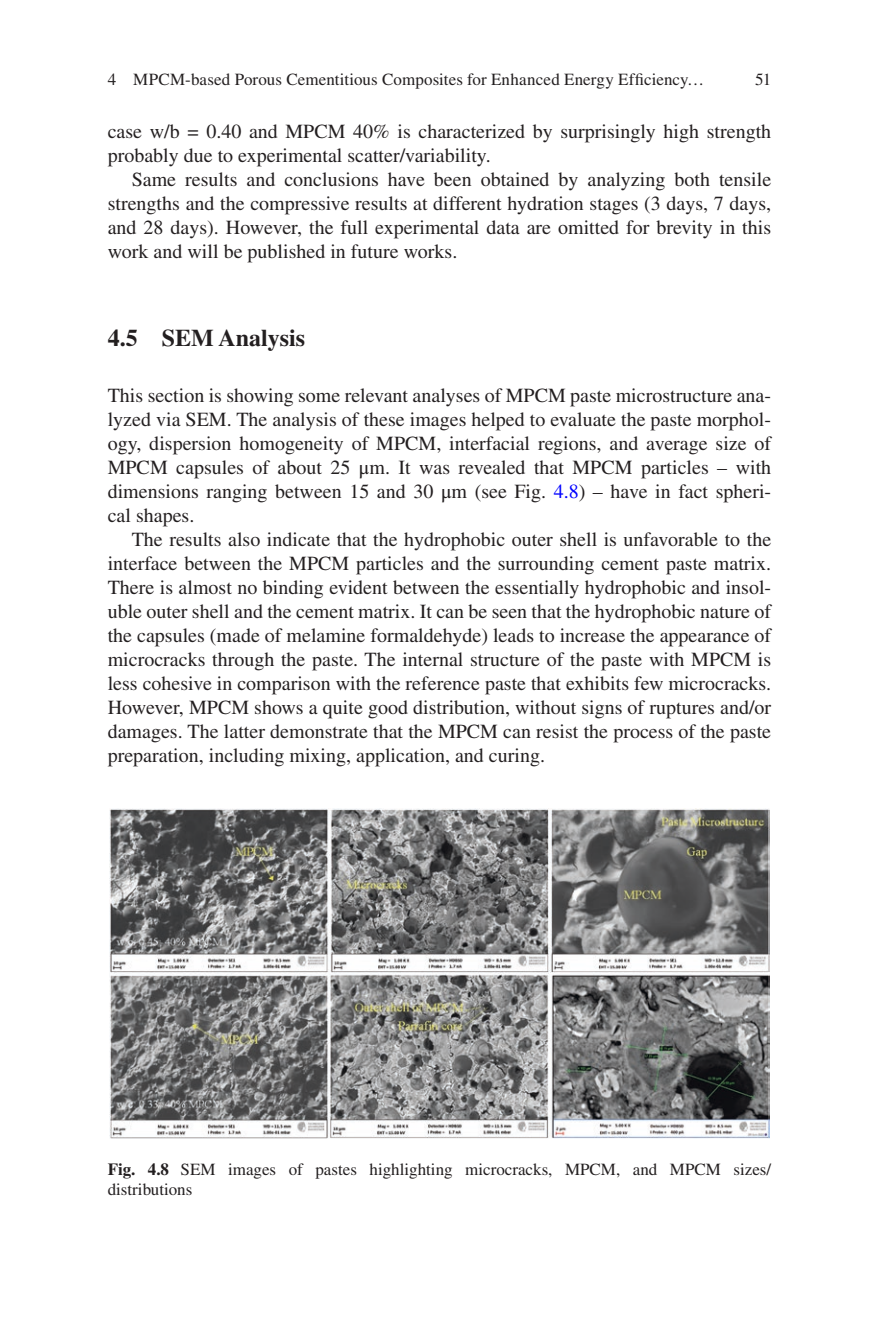
<style>
.page{position:relative;width:879px;height:1333px;background:#fff}
.page>*{position:absolute;margin:0;border:0;box-sizing:border-box;transform-origin:0 0}
._1_hd{font:700 24px "Times LT Std";color:#231f20}
.Text{font:20px/24px "Times LT Std";color:#231f20;text-align:justify}
.Text_flush{font:20px/24px "Times LT Std";color:#231f20;text-align:justify}
.t1{font:17px/20px "Times LT Std";color:#231f20}
.s1{font-family:"STIX General"}
.s2{color:#00f}
.s3{font-weight:700}
</style>
<div class="page">
<img style="left:109px;top:808px;width:660px;height:330px">
<p class="t1" style="left:755px;top:69px;width:18px">51</p>
<p class="Text" style="left:108px;top:119px;width:665px">case w/b = 0.40 and MPCM 40% is characterized by surprisingly high strength probably due to experimental scatter/variability.</p>
<p class="Text" style="left:108px;top:167px;width:665px;text-indent:24px">Same results and conclusions have been obtained by analyzing both tensile strengths and the compressive results at different hydration stages (3 days, 7 days, and 28 days). However, the full experimental data are omitted for brevity in this work and will be published in future works.</p>
<p class="t1" style="left:108px;top:69px;width:598px">4 MPCM-based Porous Cementitious Composites for Enhanced Energy Efficiency…</p>
<h2 class="_1_hd" style="left:108px;top:324px;width:199px">4.5 SEM Analysis</h2>
<p class="Text_flush" style="left:108px;top:383px;width:665px">This section is showing some relevant analyses of MPCM paste microstructure ana&shy;lyzed via SEM. The analysis of these images helped to evaluate the paste morphol&shy;ogy, dispersion homogeneity of MPCM, interfacial regions, and average size of MPCM capsules of about 25 <span class="s1">μ</span>m. It was revealed that MPCM particles – with dimensions ranging between 15 and 30 <span class="s1">μ</span>m (see Fig. <span class="s2">4.8</span>) – have in fact spheri&shy;cal shapes.</p>
<p class="Text" style="left:108px;top:527px;width:665px;text-indent:24px">The results also indicate that the hydrophobic outer shell is unfavorable to the interface between the MPCM particles and the surrounding cement paste matrix.<br>There is almost no binding evident between the essentially hydrophobic and insol&shy;uble outer shell and the cement matrix. It can be seen that the hydrophobic nature of the capsules (made of melamine formaldehyde) leads to increase the appearance of microcracks through the paste. The internal structure of the paste with MPCM is less cohesive in comparison with the reference paste that exhibits few microcracks.<br>However, MPCM shows a quite good distribution, without signs of ruptures and/or damages. The latter demonstrate that the MPCM can resist the process of the paste preparation, including mixing, application, and curing.</p>
<p class="t1" style="left:108px;top:1158px;width:665px"><span class="s3">Fig. 4.8</span> SEM images of pastes highlighting microcracks, MPCM, and MPCM sizes/ distributions</p>
</div>
